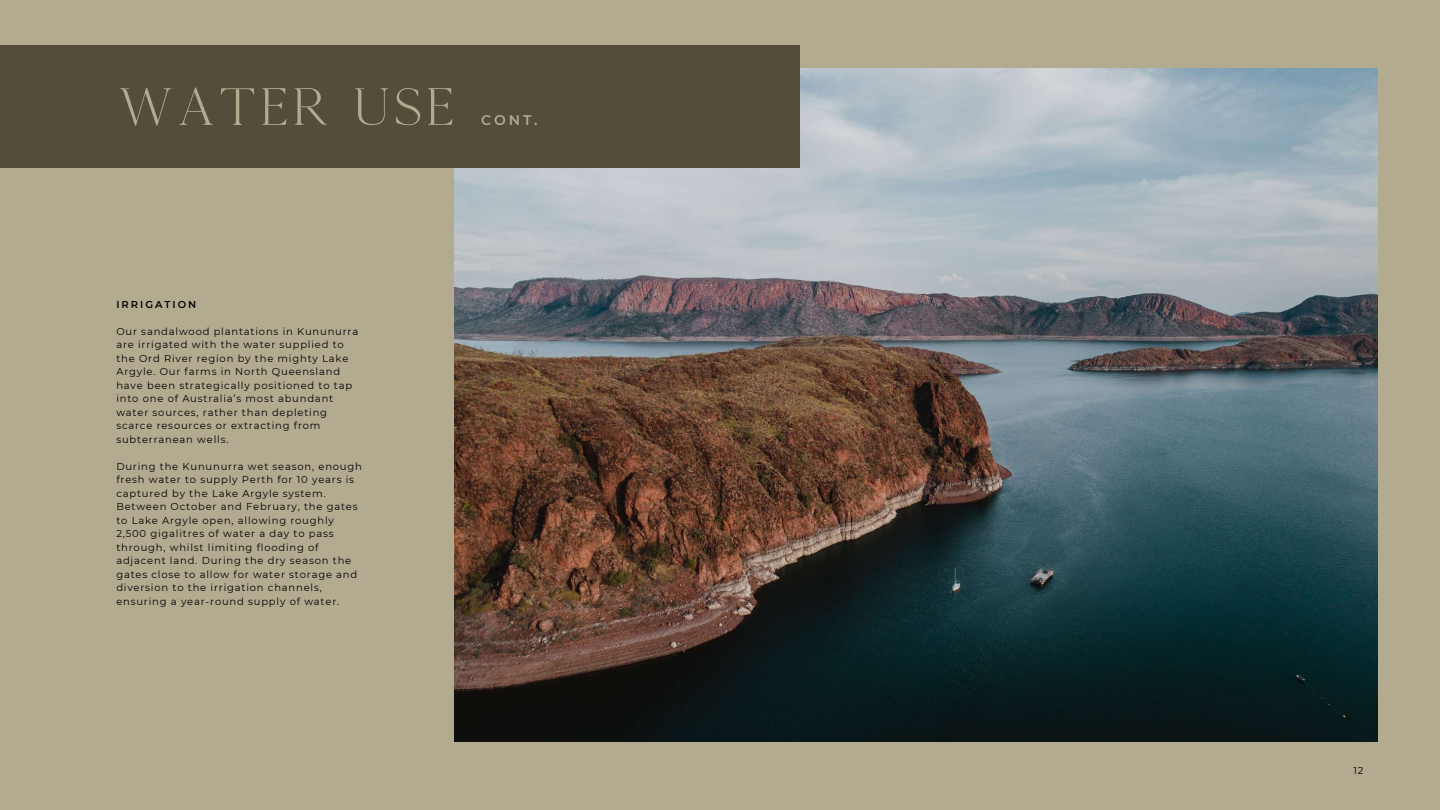
<style>
.page{position:relative;width:1440px;height:810px;background:#b3ab90}
.page>*{position:absolute;margin:0;border:0;box-sizing:border-box;transform-origin:0 0}
.t1{font:53.8px "Kinfolk";color:#b3ab90}
.t2{font:600 14px "Montserrat";color:#b3ab90}
.t3{font:10px/13.5px "Montserrat";letter-spacing:.08em;color:#000}
.t4{font:600 10px "Montserrat";letter-spacing:.2em;color:#000}
</style>
<div class="page">
<img style="left:455px;top:68px;width:922px;height:674px">
<div style="left:0;top:45px;width:800px;height:123px;background:#534d39"></div>
<h1 class="t1" style="left:116px;top:74px;width:342px">WATER USE</h1>
<h2 class="t2" style="left:481px;top:111px;width:58px">CONT.</h2>
<p class="t4" style="left:116px;top:298px;width:81px">IRRIGATION</p>
<p class="t3" style="left:116px;top:324px;width:243px">Our sandalwood plantations in Kununurra are irrigated with the water supplied to the Ord River region by the mighty Lake Argyle. Our farms in North Queensland have been strategically positioned to tap into one of Australia’s most abundant water sources, rather than depleting scarce resources or extracting from subterranean wells.</p>
<p class="t3" style="left:116px;top:459px;width:247px">During the Kununurra wet season, enough fresh water to supply Perth for 10 years is captured by the Lake Argyle system.<br>Between October and February, the gates to Lake Argyle open, allowing roughly 2,500 gigalitres of water a day to pass through, whilst limiting flooding of adjacent land. During the dry season the gates close to allow for water storage and diversion to the irrigation channels, ensuring a year-round supply of water.</p>
<p class="t3" style="left:1353px;top:764px;width:12px">12</p>
</div>
